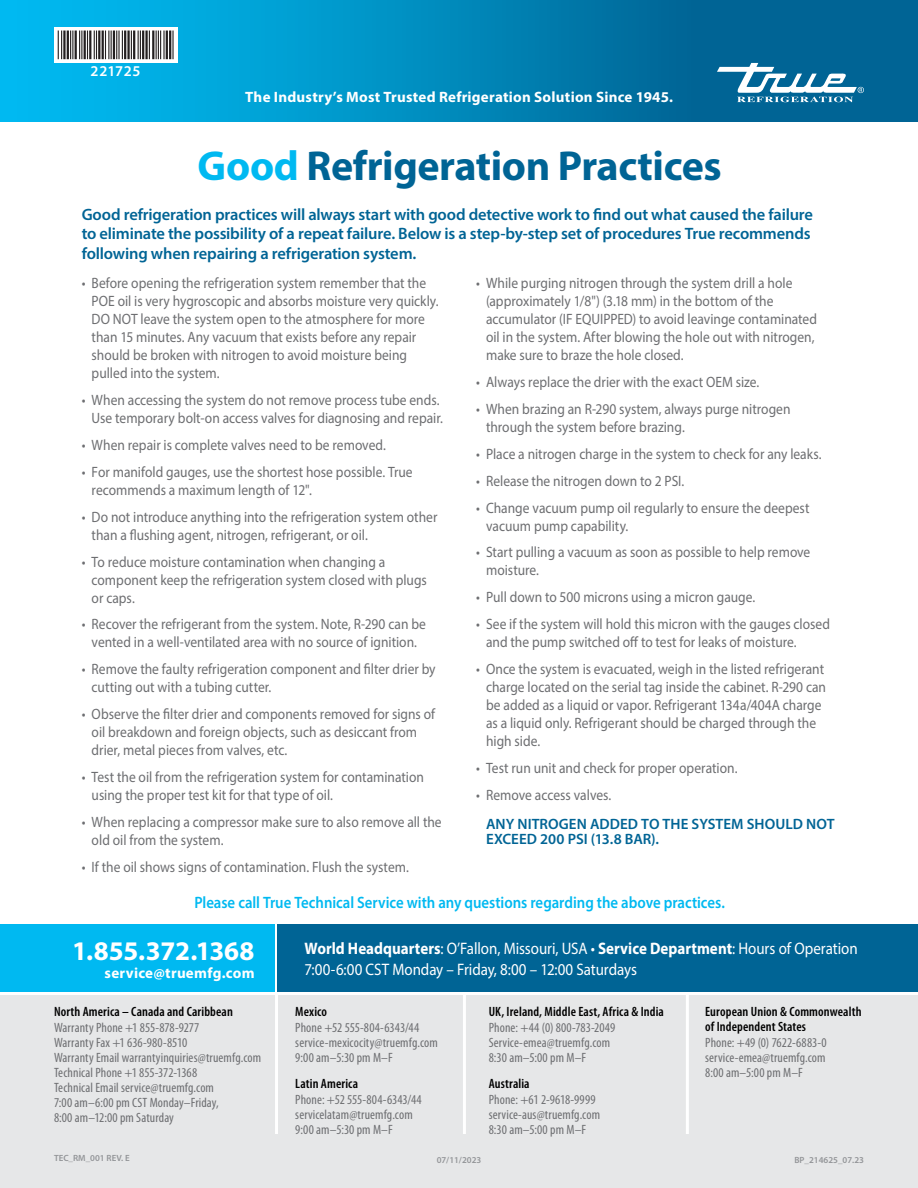
<style>
.page{position:relative;width:918px;height:1188px;background:#fff}
.page>*{position:absolute;margin:0;border:0;box-sizing:border-box;transform-origin:0 0}
.t1{font:700 42px "Myriad Pro";letter-spacing:-.01em;color:#006495}
.t2{font:700 27px "Myriad Pro";letter-spacing:-.005em;color:#fff}
.t3{font:16.65px/21.1px "Myriad Pro";letter-spacing:-.005em;color:#fff;scale:.9 1}
.t4{font:600 16.5px/19.5px "Myriad Pro";letter-spacing:-.01em;color:#006495}
.t5{font:600 16.5px "Myriad Pro";letter-spacing:-.005em;color:#00b9f1;scale:.9 1}
.t6{font:15px/18px "Myriad Pro";color:#6d6e71;scale:.9 1}
.t7{font:700 15px "Myriad Pro";letter-spacing:.015em;color:#fff}
.t8{font:600 15px/15px "Myriad Pro";letter-spacing:.005em;color:#006495}
.t9{font:600 15px "Myriad Pro";letter-spacing:.04em;color:#fff}
.t10{font:condensed 13.5px/15px "Myriad Pro";letter-spacing:.005em;color:#6d6e71}
.t11{font:600 condensed 13.5px/15px "Myriad Pro";letter-spacing:.01em;color:#000}
.t12{font:600 9px "Myriad Pro";color:#939598}
.s1{color:#00b9f1}
.s2{font-weight:700}
</style>
<div class="page">
<div style="left:0;top:995px;width:918px;height:193px;background:#e6e7e8"></div>
<hr style="left:686px;top:994px;width:3px;height:140px;background:#fff">
<hr style="left:463px;top:994px;width:3px;height:140px;background:#fff">
<hr style="left:275px;top:993px;width:3px;height:141px;background:#fff">
<svg style="left:0;top:0;width:918px;height:122px;background:#0089bc"></svg>
<svg style="left:717px;top:63px;width:147px;height:39px"></svg>
<div style="left:0;top:925px;width:275px;height:67px;background:#00b9f1"></div>
<div style="left:278px;top:925px;width:640px;height:67px;background:#006495"></div>
<svg style="left:54px;top:27px;width:123px;height:36px"></svg>
<hr style="left:172px;top:31px;width:2px;height:28px;background:#231f20">
<hr style="left:169px;top:31px;width:2px;height:28px;background:#231f20">
<hr style="left:166px;top:31px;width:2px;height:28px;background:#231f20">
<hr style="left:163px;top:31px;width:2px;height:28px;background:#231f20">
<svg style="left:156px;top:31px;width:5px;height:28px"></svg>
<hr style="left:152px;top:31px;width:2px;height:28px;background:#231f20">
<svg style="left:149px;top:31px;width:1px;height:28px"></svg>
<hr style="left:145px;top:31px;width:3px;height:28px;background:#231f20">
<hr style="left:142px;top:31px;width:2px;height:28px;background:#231f20">
<svg style="left:138px;top:31px;width:3px;height:28px"></svg>
<hr style="left:133px;top:31px;width:2px;height:28px;background:#231f20">
<svg style="left:131px;top:31px;width:1px;height:28px"></svg>
<hr style="left:127px;top:31px;width:3px;height:28px;background:#231f20">
<hr style="left:124px;top:31px;width:2px;height:28px;background:#231f20">
<svg style="left:105px;top:31px;width:18px;height:28px"></svg>
<hr style="left:102px;top:31px;width:2px;height:28px;background:#231f20">
<hr style="left:98px;top:31px;width:2px;height:28px;background:#231f20">
<svg style="left:94px;top:31px;width:3px;height:28px"></svg>
<hr style="left:89px;top:31px;width:2px;height:28px;background:#231f20">
<svg style="left:79px;top:31px;width:9px;height:28px"></svg>
<hr style="left:75px;top:31px;width:2px;height:28px;background:#231f20">
<svg style="left:70px;top:31px;width:3px;height:28px"></svg>
<hr style="left:67px;top:31px;width:2px;height:28px;background:#231f20">
<hr style="left:63px;top:31px;width:3px;height:28px;background:#231f20">
<svg style="left:58px;top:31px;width:4px;height:28px"></svg>
<p class="t9" style="left:91px;top:61px;width:52px">221725</p>
<p class="t7" style="left:245px;top:87px;width:429px">The Industry’s Most Trusted Refrigeration Solution Since 1945.</p>
<h1 class="t1" style="left:198px;top:138px;width:526px"><span class="s1">Good</span> Refrigeration Practices</h1>
<p class="t4" style="left:82px;top:204px;width:733px">Good refrigeration practices will always start with good detective work to find out what caused the failure to eliminate the possibility of a repeat failure. Below is a step-by-step set of procedures True recommends following when repairing a refrigeration system.</p>
<p class="t6" style="left:92px;top:274px;width:387px;text-indent:-10px">• Before opening the refrigeration system remember that the POE oil is very hygroscopic and absorbs moisture very quickly.<br>DO NOT leave the system open to the atmosphere for more than 15 minutes. Any vacuum that exists before any repair should be broken with nitrogen to avoid moisture being pulled into the system.</p>
<p class="t6" style="left:82px;top:391px;width:403px;text-align:right">• When accessing the system do not remove process tube ends.<br>Use temporary bolt-on access valves for diagnosing and repair.</p>
<p class="t6" style="left:82px;top:436px;width:340px">• When repair is complete valves need to be removed.</p>
<p class="t6" style="left:92px;top:462px;width:358px;text-indent:-10px">• For manifold gauges, use the shortest hose possible. True recommends a maximum length of 12".</p>
<p class="t6" style="left:92px;top:507px;width:386px;text-indent:-10px">• Do not introduce anything into the refrigeration system other than a flushing agent, nitrogen, refrigerant, or oil.</p>
<p class="t6" style="left:92px;top:552px;width:374px;text-indent:-10px">• To reduce moisture contamination when changing a component keep the refrigeration system closed with plugs or caps.</p>
<p class="t6" style="left:82px;top:615px;width:384px;text-align:center">• Recover the refrigerant from the system. Note, R-290 can be vented in a well-ventilated area with no source of ignition.</p>
<p class="t6" style="left:92px;top:660px;width:384px;text-indent:-10px">• Remove the faulty refrigeration component and filter drier by cutting out with a tubing cutter.</p>
<p class="t6" style="left:92px;top:705px;width:383px;text-indent:-10px">• Observe the filter drier and components removed for signs of oil breakdown and foreign objects, such as desiccant from drier, metal pieces from valves, etc.</p>
<p class="t6" style="left:92px;top:768px;width:371px;text-indent:-10px">• Test the oil from the refrigeration system for contamination using the proper test kit for that type of oil.</p>
<p class="t6" style="left:92px;top:813px;width:390px;text-indent:-10px">• When replacing a compressor make sure to also remove all the old oil from the system.</p>
<p class="t6" style="left:82px;top:858px;width:365px">• If the oil shows signs of contamination. Flush the system.</p>
<p class="t6" style="left:486px;top:274px;width:369px;text-indent:-10px">• While purging nitrogen through the system drill a hole (approximately 1/8") (3.18 mm) in the bottom of the accumulator (IF EQUIPPED) to avoid leavinge contaminated oil in the system. After blowing the hole out with nitrogen, make sure to braze the hole closed.</p>
<p class="t6" style="left:476px;top:373px;width:316px">• Always replace the drier with the exact OEM size.</p>
<p class="t6" style="left:486px;top:400px;width:340px;text-indent:-10px">• When brazing an R-290 system, always purge nitrogen through the system before brazing.</p>
<p class="t6" style="left:476px;top:444px;width:386px">• Place a nitrogen charge in the system to check for any leaks.</p>
<p class="t6" style="left:476px;top:471px;width:233px">• Release the nitrogen down to 2 PSI.</p>
<p class="t6" style="left:486px;top:498px;width:361px;text-indent:-10px">• Change vacuum pump oil regularly to ensure the deepest vacuum pump capability.</p>
<p class="t6" style="left:486px;top:543px;width:362px;text-indent:-10px">• Start pulling a vacuum as soon as possible to help remove moisture.</p>
<p class="t6" style="left:476px;top:588px;width:312px">• Pull down to 500 microns using a micron gauge.</p>
<p class="t6" style="left:486px;top:615px;width:384px;text-indent:-10px">• See if the system will hold this micron with the gauges closed and the pump switched off to test for leaks of moisture.</p>
<p class="t6" style="left:486px;top:660px;width:379px;text-indent:-10px">• Once the system is evacuated, weigh in the listed refrigerant charge located on the serial tag inside the cabinet. R-290 can be added as a liquid or vapor. Refrigerant 134a/404A charge as a liquid only. Refrigerant should be charged through the high side.</p>
<p class="t6" style="left:476px;top:759px;width:292px">• Test run unit and check for proper operation.</p>
<p class="t6" style="left:476px;top:786px;width:152px">• Remove access valves.</p>
<p class="t8" style="left:486px;top:816px;width:350px">ANY NITROGEN ADDED TO THE SYSTEM SHOULD NOT<br>EXCEED 200 PSI (13.8 BAR).</p>
<p class="t5" style="left:194px;top:892px;width:591px">Please call True Technical Service with any questions regarding the above practices.</p>
<h2 class="t2" style="left:72px;top:933px;width:184px">1.855.372.1368</h2>
<p class="t7" style="left:105px;top:963px;width:151px">service@truemfg.com</p>
<p class="t11" style="left:54px;top:1004px;width:180px">North America – Canada and Caribbean</p>
<p class="t10" style="left:54px;top:1021px;width:209px">Warranty Phone +1 855-878-9277<br>Warranty Fax +1 636-980-8510<br>Warranty Email warrantyinquiries@truemfg.com Technical Phone +1 855-372-1368<br>Technical Email service@truemfg.com<br>7:00 am–6:00 pm CST Monday–Friday,<br>8:00 am–12:00 pm Saturday</p>
<p class="t3" style="left:305px;top:938px;width:616px"><span class="s2">World Headquarters</span>: O’Fallon, Missouri, USA • <span class="s2">Service Department</span>: Hours of Operation<br>7:00-6:00 CST Monday – Friday, 8:00 – 12:00 Saturdays</p>
<p class="t11" style="left:295px;top:1004px;width:33px">Mexico</p>
<p class="t10" style="left:295px;top:1021px;width:144px">Phone +52 555-804-6343/44 service-mexicocity@truemfg.com<br>9:00 am–5:30 pm M–F</p>
<p class="t11" style="left:295px;top:1076px;width:64px">Latin America</p>
<p class="t10" style="left:295px;top:1092px;width:128px">Phone: +52 555-804-6343/44 servicelatam@truemfg.com<br>9:00 am–5:30 pm M–F</p>
<p class="t11" style="left:489px;top:1004px;width:177px">UK, Ireland, Middle East, Africa &amp; India</p>
<p class="t10" style="left:489px;top:1021px;width:128px">Phone: +44 (0) 800-783-2049<br>Service-emea@truemfg.com<br>8:30 am–5:00 pm M–F</p>
<p class="t11" style="left:489px;top:1076px;width:42px">Australia</p>
<p class="t10" style="left:489px;top:1092px;width:113px">Phone: +61 2-9618-9999 service-aus@truemfg.com<br>8:30 am–5:00 pm M–F</p>
<p class="t11" style="left:705px;top:1004px;width:158px">European Union &amp; Commonwealth of Independent States</p>
<p class="t10" style="left:705px;top:1036px;width:123px;text-align:justify">Phone: +49 (0) 7622-6883-0 service-emea@truemfg.com 8:00 am–5:00 pm M–F</p>
<p class="t12" style="left:54px;top:1152px;width:77px">TEC_RM_001 REV. E</p>
<p class="t12" style="left:437px;top:1155px;width:46px">07/11/2023</p>
<p class="t12" style="left:794px;top:1155px;width:71px">BP_214625_07.23</p>
</div>
